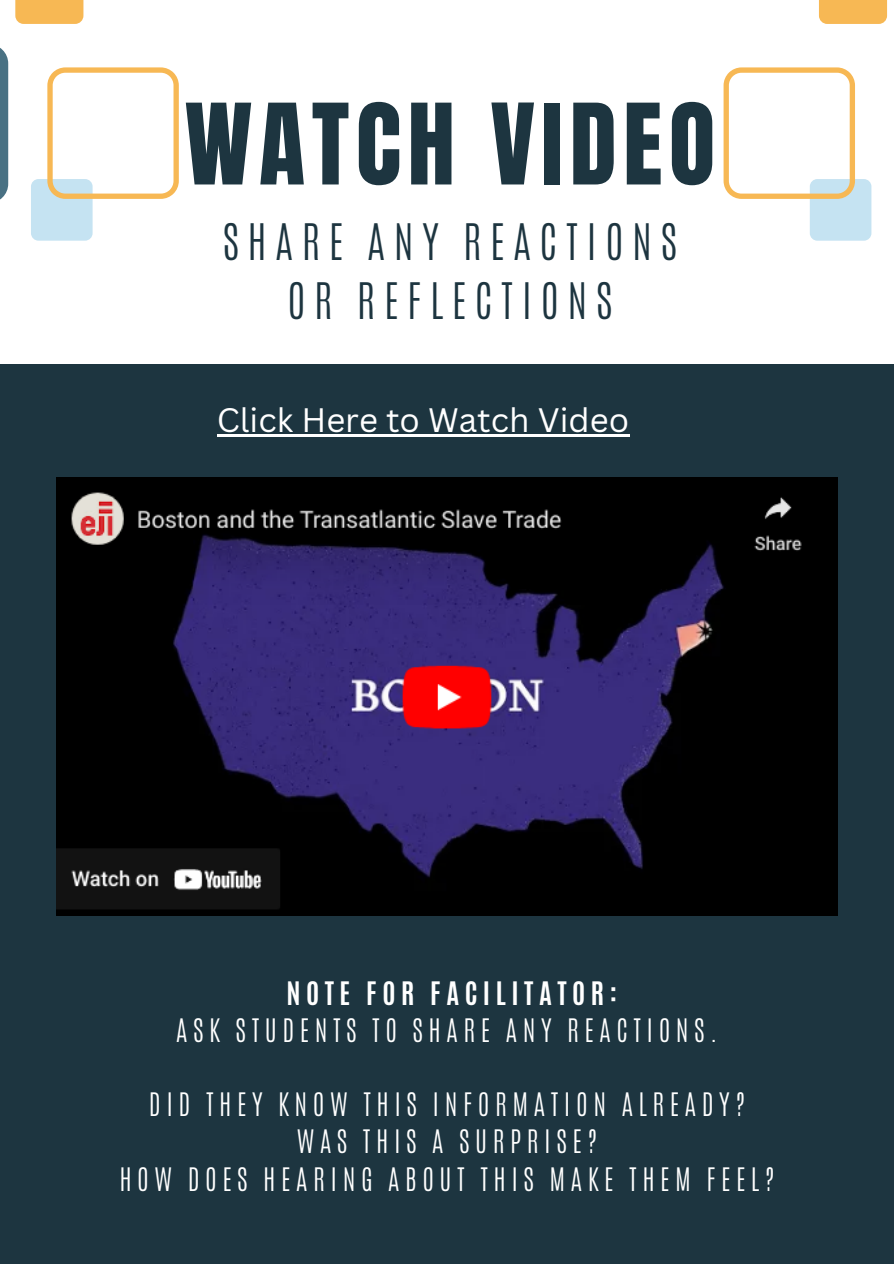
<style>
.page{position:relative;width:894px;height:1264px;background:#fff}
.page>*{position:absolute;margin:0;border:0;box-sizing:border-box;transform-origin:0 0}
.t1{font:95.25px "Anton";letter-spacing:.07em;color:#1d3540}
.t2{font:300 42px/58.5px "Antonio";letter-spacing:.205em;color:#1d3540;text-align:center}
.t3{font:33px "Canva Sans";color:#fff}
.t4{font:300 27px/37.2px "Antonio";letter-spacing:.205em;color:#fff;text-align:center}
.t5{font:700 27px "Antonio";letter-spacing:.205em;color:#fff}
</style>
<div class="page">
<div style="left:0;top:0;width:893px;height:1263px;background:#1d3540"></div>
<div style="left:0;top:0;width:893px;height:364px;background:#fff"></div>
<div style="left:809px;top:179px;width:62px;height:62px;background:#c5e3f2;border-radius:7px"></div>
<div style="left:819px;top:0;width:67px;height:24px;background:#f7b854"></div>
<svg style="left:723px;top:67px;width:131px;height:132px"></svg>
<svg style="left:0;top:48px;width:8px;height:152px"></svg>
<div style="left:31px;top:179px;width:62px;height:62px;background:#c5e3f2;border-radius:7px"></div>
<div style="left:15px;top:0;width:68px;height:24px;background:#f7b854"></div>
<svg style="left:47px;top:67px;width:132px;height:132px"></svg>
<img style="left:56px;top:477px;width:781px;height:438px">
<hr style="left:217px;top:434px;width:412px;height:3px;background:#fff">
<h1 class="t1" style="left:184px;top:76px;width:532px">WATCH VIDEO</h1>
<h2 class="t2" style="left:223px;top:213px;width:456px">SHARE ANY REACTIONS<br>OR REFLECTIONS</h2>
<p class="t3" style="left:217px;top:397px;width:414px">Click Here to Watch Video</p>
<p class="t5" style="left:286px;top:974px;width:332px">NOTE FOR FACILITATOR:</p>
<p class="t4" style="left:176px;top:1012px;width:542px">ASK STUDENTS TO SHARE ANY REACTIONS.</p>
<p class="t4" style="left:119px;top:1086px;width:656px">DID THEY KNOW THIS INFORMATION ALREADY?<br>WAS THIS A SURPRISE?<br>HOW DOES HEARING ABOUT THIS MAKE THEM FEEL?</p>
</div>
